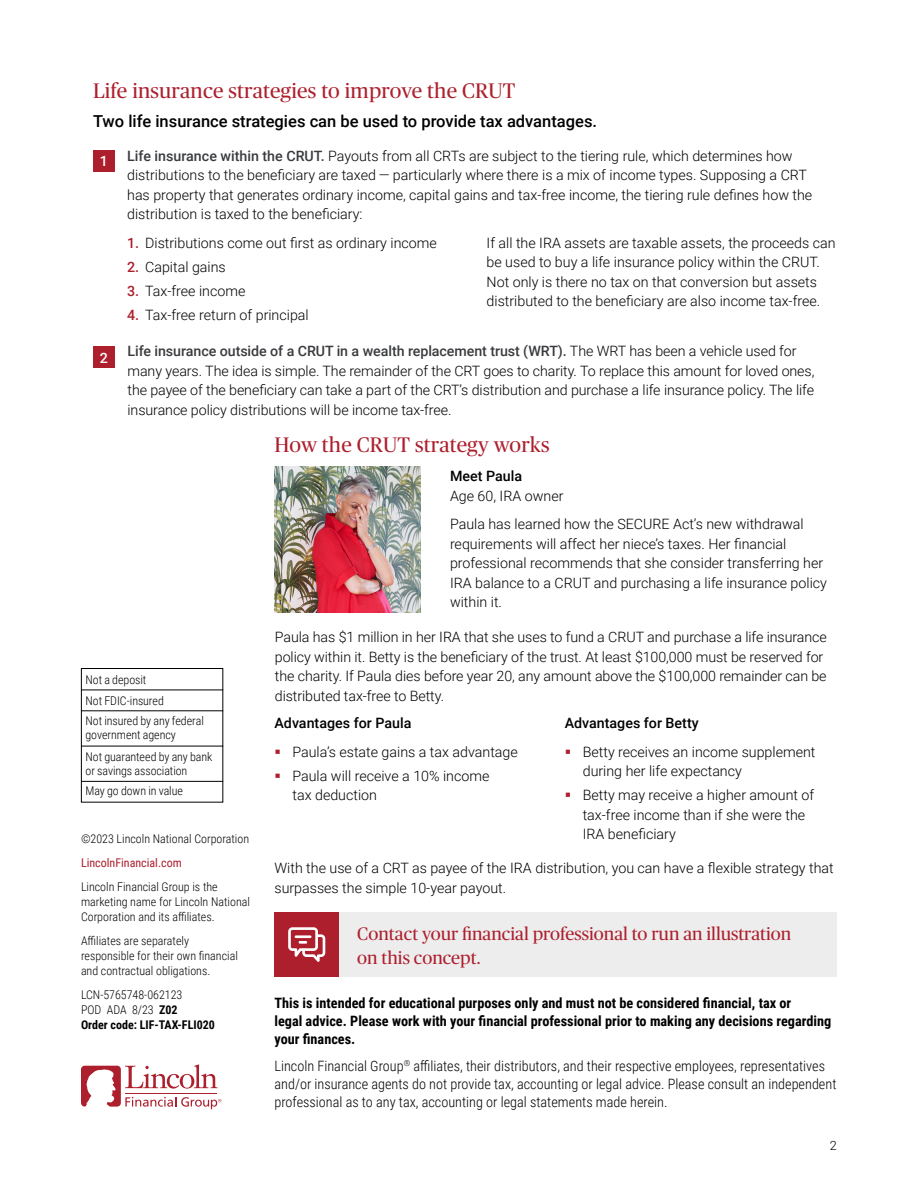
<style>
.page{position:relative;width:918px;height:1188px;background:#fff}
.page>*{position:absolute;margin:0;border:0;box-sizing:border-box;transform-origin:0 0}
.Subheader_1{font:21px "Publico Headline";letter-spacing:.01em;color:#ad1f2d}
.CTA{font:18px/24px "Publico Headline";color:#ad1f2d}
.Body_Copy{font:500 16.5px "Roboto";color:#000}
.Body_Copy-2{font:300 14.25px/19.5px "Roboto";color:#000}
.Numbers{font:300 14.25px/19.5px "Roboto";letter-spacing:-.005em;color:#000}
.Disclosure_-_9_5_12{font:300 14.25px/18px "Roboto Condensed";color:#000}
.Disclosure_-_9_5_12-2{font:700 14.25px/18px "Roboto Condensed";color:#000}
.Body_Copy-3{font:500 14.25px "Roboto";color:#000}
.Body_Copy-4{font:500 14.25px "Roboto";color:#fff}
.t1{font:300 12.75px "Roboto";color:#000}
.Disclosure_-_8_10_Li{font:300 12px/15px "Roboto Condensed";color:#000}
.Bank_Box_-_Back_Page{font:300 12px/14.2px "Roboto Condensed";letter-spacing:-.005em;color:#000}
.Disclosure_-_8_10_Li-2{font:12px "Roboto Condensed";color:#ad1f2d}
.s1{font-weight:500;color:#393b3e}
.s2{font-weight:500;color:#ad1f2d}
.s3{font-weight:700}
</style>
<div class="page">
<div style="left:274px;top:912px;width:65px;height:65px;background:#ad1f2d"></div>
<svg style="left:288px;top:927px;width:37px;height:35px"></svg>
<div style="left:339px;top:912px;width:498px;height:65px;background:#ededee"></div>
<img style="left:275px;top:467px;width:145px;height:145px">
<div style="left:93px;top:150px;width:22px;height:22px;background:#ad1f2d"></div>
<div style="left:93px;top:346px;width:22px;height:22px;background:#ad1f2d"></div>
<div style="left:81px;top:668px;width:142px;height:135px;border:1px solid #000"></div>
<hr style="left:81px;top:781px;width:142px;height:1px;background:#000">
<hr style="left:81px;top:746px;width:142px;height:1px;background:#000">
<hr style="left:81px;top:710px;width:142px;height:1px;background:#000">
<hr style="left:81px;top:690px;width:142px;height:1px;background:#000">
<svg style="left:81px;top:1064px;width:140px;height:45px"></svg>
<h2 class="Subheader_1" style="left:93px;top:76px;width:424px">Life insurance strategies to improve the CRUT</h2>
<p class="Body_Copy" style="left:93px;top:110px;width:506px">Two life insurance strategies can be used to provide tax advantages.</p>
<p class="Body_Copy-2" style="left:127px;top:146px;width:687px"><span class="s1">Life insurance within the CRUT.</span> Payouts from all CRTs are subject to the tiering rule, which determines how distributions to the beneficiary are taxed — particularly where there is a mix of income types. Supposing a CRT has property that generates ordinary income, capital gains and tax-free income, the tiering rule defines how the distribution is taxed to the beneficiary:</p>
<p class="Body_Copy-2" style="left:127px;top:233px;width:311px"><span class="s2">1.</span> Distributions come out first as ordinary income</p>
<p class="Body_Copy-2" style="left:127px;top:257px;width:100px"><span class="s2">2.</span> Capital gains</p>
<p class="Body_Copy-2" style="left:127px;top:281px;width:120px"><span class="s2">3.</span> Tax-free income</p>
<p class="Body_Copy-2" style="left:127px;top:305px;width:183px"><span class="s2">4.</span> Tax-free return of principal</p>
<p class="Body_Copy-4" style="left:100px;top:151px;width:10px">1</p>
<p class="Body_Copy-2" style="left:487px;top:233px;width:351px">If all the IRA assets are taxable assets, the proceeds can be used to buy a life insurance policy within the CRUT.<br>Not only is there no tax on that conversion but assets distributed to the beneficiary are also income tax-free.</p>
<p class="Body_Copy-4" style="left:100px;top:348px;width:10px">2</p>
<p class="Body_Copy-2" style="left:128px;top:341px;width:688px"><span class="s1">Life insurance outside of a CRUT in a wealth replacement trust (WRT).</span> The WRT has been a vehicle used for many years. The idea is simple. The remainder of the CRT goes to charity. To replace this amount for loved ones, the payee of the beneficiary can take a part of the CRT’s distribution and purchase a life insurance policy. The life insurance policy distributions will be income tax-free.</p>
<p class="Bank_Box_-_Back_Page" style="left:86px;top:672px;width:62px">Not a deposit</p>
<p class="Bank_Box_-_Back_Page" style="left:86px;top:693px;width:80px">Not FDIC-insured</p>
<p class="Bank_Box_-_Back_Page" style="left:86px;top:713px;width:120px">Not insured by any federal government agency</p>
<p class="Bank_Box_-_Back_Page" style="left:86px;top:749px;width:128px">Not guaranteed by any bank or savings association</p>
<p class="Bank_Box_-_Back_Page" style="left:86px;top:783px;width:99px">May go down in value</p>
<p class="Disclosure_-_8_10_Li" style="left:81px;top:831px;width:170px">©2023 Lincoln National Corporation</p>
<p class="Disclosure_-_8_10_Li-2" style="left:81px;top:855px;width:102px">LincolnFinancial.com</p>
<p class="Disclosure_-_8_10_Li" style="left:81px;top:879px;width:170px">Lincoln Financial Group is the marketing name for Lincoln National<br>Corporation and its affiliates.</p>
<p class="Disclosure_-_8_10_Li" style="left:81px;top:933px;width:158px">Affiliates are separately responsible for their own financial and contractual obligations.</p>
<p class="Disclosure_-_8_10_Li" style="left:81px;top:987px;width:135px">LCN-5765748-062123<br>POD ADA 8/23 <span class="s3">Z02<br>Order code: LIF-TAX-FLI020</span></p>
<h2 class="Subheader_1" style="left:274px;top:430px;width:277px">How the CRUT strategy works</h2>
<p class="Body_Copy-3" style="left:450px;top:466px;width:74px">Meet Paula</p>
<p class="Body_Copy-2" style="left:450px;top:485px;width:115px">Age 60, IRA owner</p>
<p class="Body_Copy-2" style="left:450px;top:514px;width:378px">Paula has learned how the SECURE Act’s new withdrawal requirements will affect her niece’s taxes. Her financial professional recommends that she consider transferring her IRA balance to a CRUT and purchasing a life insurance policy within it.</p>
<p class="Numbers" style="left:275px;top:627px;width:554px">Paula has $1 million in her IRA that she uses to fund a CRUT and purchase a life insurance policy within it. Betty is the beneficiary of the trust. At least $100,000 must be reserved for the charity. If Paula dies before year 20, any amount above the $100,000 remainder can be distributed tax-free to Betty.</p>
<p class="Body_Copy-3" style="left:274px;top:713px;width:138px">Advantages for Paula</p>
<p class="Body_Copy-2" style="left:292px;top:741px;width:227px">Paula’s estate gains a tax advantage</p>
<p class="Body_Copy-2" style="left:292px;top:765px;width:198px">Paula will receive a 10% income tax deduction</p>
<p class="Body_Copy-3" style="left:565px;top:713px;width:135px">Advantages for Betty</p>
<p class="Body_Copy-2" style="left:583px;top:741px;width:234px">Betty receives an income supplement during her life expectancy</p>
<p class="Body_Copy-2" style="left:583px;top:785px;width:233px">Betty may receive a higher amount of tax-free income than if she were the<br>IRA beneficiary</p>
<p class="Body_Copy-2" style="left:274px;top:858px;width:561px">With the use of a CRT as payee of the IRA distribution, you can have a flexible strategy that surpasses the simple 10-year payout.</p>
<p class="CTA" style="left:357px;top:921px;width:435px">Contact your financial professional to run an illustration on this concept.</p>
<p class="Disclosure_-_9_5_12-2" style="left:274px;top:993px;width:558px">This is intended for educational purposes only and must not be considered financial, tax or<br>legal advice. Please work with your financial professional prior to making any decisions regarding your finances.</p>
<p class="Disclosure_-_9_5_12" style="left:274px;top:1056px;width:563px">Lincoln Financial Group<sup>®</sup> affiliates, their distributors, and their respective employees, representatives and/or insurance agents do not provide tax, accounting or legal advice. Please consult an independent professional as to any tax, accounting or legal statements made herein.</p>
<p class="t1" style="left:830px;top:1136px;width:9px">2</p>
</div>
